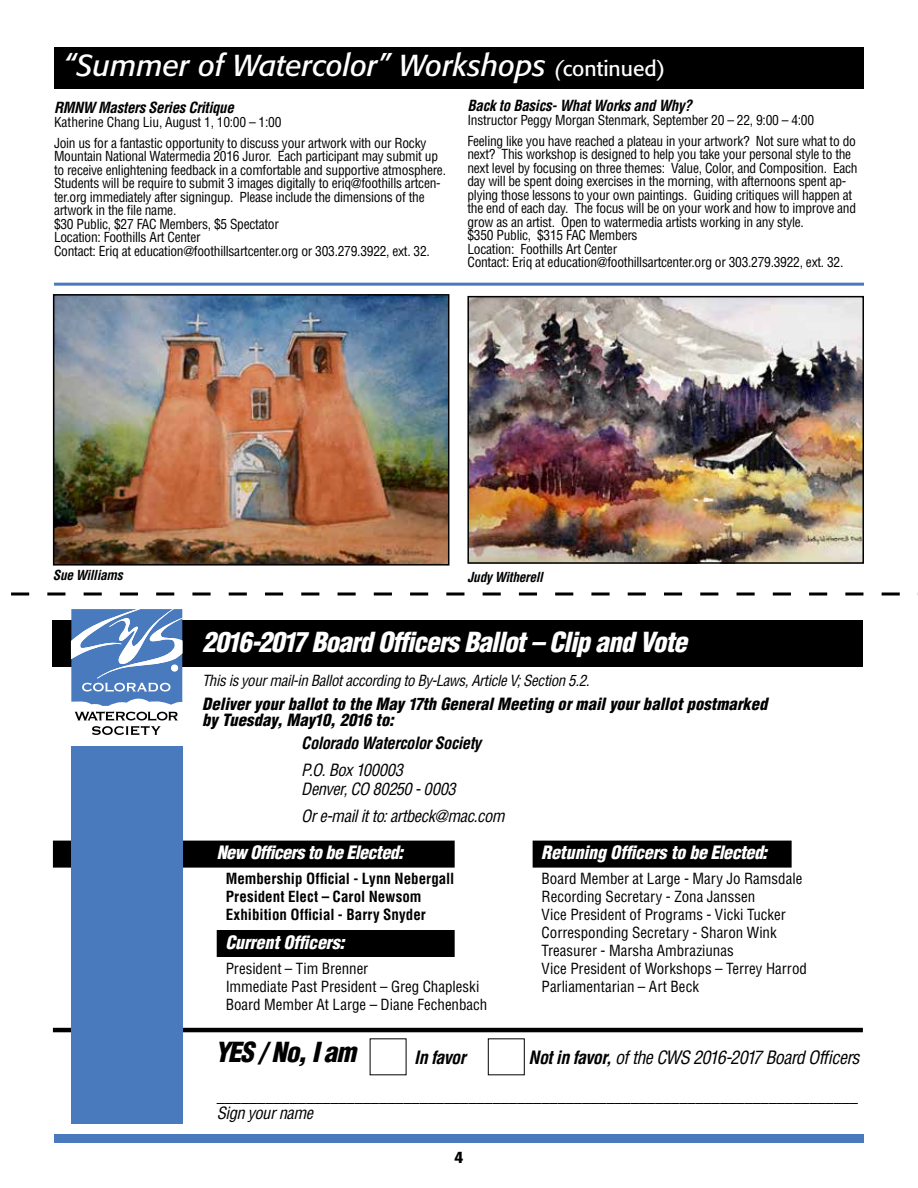
<style>
.page{position:relative;width:918px;height:1188px;background:#fff}
.page>*{position:absolute;margin:0;border:0;box-sizing:border-box;transform-origin:0 0}
.t1{font:italic 30px "Formata";color:#fff}
.t2{font:italic 900 condensed 27px "Helvetica";letter-spacing:-.035em;color:#fff}
.t3{font:italic 900 condensed 27px "Helvetica";letter-spacing:-.035em;color:#000}
.t4{font:italic 900 condensed 18px "Helvetica";letter-spacing:-.025em;color:#fff}
.t5{font:italic condensed 18px "Helvetica";letter-spacing:-.035em;color:#000}
.t6{font:italic 700 condensed 18px "Helvetica";letter-spacing:-.03em;color:#000}
.t7{font:italic 900 condensed 16.5px/16.5px "Helvetica";letter-spacing:.005em;color:#000}
.t8{font:condensed 16.5px "Helvetica";color:#000}
.t9{font:italic condensed 16.5px/19.5px "Helvetica";letter-spacing:-.025em;color:#000}
.t10{font:italic 700 condensed 16.5px "Helvetica";letter-spacing:-.03em;color:#000}
.t11{font:500 16.5px "Formata";color:#000}
.t12{font:condensed 15px/18px "Helvetica";color:#000}
.t13{font:700 condensed 15px/18px "Helvetica";color:#000}
.t14{font:italic condensed 15px "Helvetica";letter-spacing:-.02em;color:#000}
.t15{font:italic 700 condensed 15px "Helvetica";letter-spacing:-.02em;color:#000}
.t16{font:condensed 13.5px/13.5px "Helvetica";letter-spacing:-.02em;color:#000}
.t17{font:italic 700 condensed 13.5px "Helvetica";letter-spacing:-.025em;color:#000}
.s1{font-size:21px}
.s2{font-style:normal;font-size:21px}
.s3{font-weight:700}
</style>
<div class="page">
<div style="left:54px;top:1134px;width:810px;height:9px;background:#487abd"></div>
<svg style="left:11px;top:592px;width:907px;height:4px"></svg>
<div style="left:53px;top:841px;width:402px;height:27px;background:#000"></div>
<div style="left:53px;top:620px;width:810px;height:46px;background:#000"></div>
<svg style="left:71px;top:609px;width:112px;height:126px"></svg>
<div style="left:488px;top:1038px;width:37px;height:37px;border:1px solid #000"></div>
<hr style="left:53px;top:1028px;width:810px;height:4px;background:#000">
<div style="left:71px;top:746px;width:112px;height:378px;background:#487abd"></div>
<div style="left:217px;top:930px;width:238px;height:27px;background:#000"></div>
<div style="left:533px;top:841px;width:259px;height:27px;background:#000"></div>
<div style="left:54px;top:47px;width:810px;height:42px;background:#000"></div>
<hr style="left:54px;top:283px;width:810px;height:3px;background:#487abd">
<img style="left:56px;top:297px;width:390px;height:266px">
<div style="left:53px;top:294px;width:396px;height:272px;border:2px solid #000"></div>
<img style="left:470px;top:299px;width:391px;height:262px">
<div style="left:467px;top:296px;width:397px;height:268px;border:2px solid #000"></div>
<h1 class="t1" style="left:64px;top:47px;width:603px">“Summer of Watercolor” Workshops <span class="s1">(</span><span class="s2">continued)</span></h1>
<p class="t15" style="left:54px;top:98px;width:181px">RMNW Masters Series Critique</p>
<p class="t16" style="left:54px;top:111px;width:374px;line-height:21px">Katherine Chang Liu, August 1, 10:00 – 1:00<br>Join us for a fantastic opportunity to discuss your artwork with our Rocky</p>
<p class="t16" style="left:54px;top:149px;width:394px">Mountain National Watermedia 2016 Juror. Each participant may submit up to receive enlightening feedback in a comfortable and supportive atmosphere.<br>Students will be require to submit 3 images digitally to eriq@foothills artcen&shy;ter.org immediately after signingup. Please include the dimensions of the artwork in the file name.<br>$30 Public, $27 FAC Members, $5 Spectator<br>Location: Foothills Art Center<br>Contact: Eriq at education@foothillsartcenter.org or 303.279.3922, ext. 32.</p>
<p class="t15" style="left:467px;top:97px;width:226px">Back to Basics- What Works and Why?</p>
<p class="t16" style="left:467px;top:109px;width:390px;line-height:21px">Instructor Peggy Morgan Stenmark, September 20 – 22, 9:00 – 4:00<br>Feeling like you have reached a plateau in your artwork? Not sure what to do</p>
<p class="t16" style="left:467px;top:147px;width:392px">next? This workshop is designed to help you take your personal style to the next level by focusing on three themes: Value, Color, and Composition. Each day will be spent doing exercises in the morning, with afternoons spent ap&shy;plying those lessons to your own paintings. Guiding critiques will happen at the end of each day. The focus will be on your work and how to improve and grow as an artist. Open to watermedia artists working in any style.<br>$350 Public, $315 FAC Members<br>Location: Foothills Art Center<br>Contact: Eriq at education@foothillsartcenter.org or 303.279.3922, ext. 32.</p>
<p class="t17" style="left:53px;top:567px;width:71px">Sue Williams</p>
<p class="t17" style="left:467px;top:569px;width:77px">Judy Witherell</p>
<h2 class="t2" style="left:202px;top:626px;width:486px">2016-2017 Board Officers Ballot – Clip and Vote</h2>
<p class="t14" style="left:202px;top:671px;width:389px">This is your mail-in Ballot according to By-Laws, Article V; Section 5.2.</p>
<p class="t7" style="left:202px;top:695px;width:566px">Deliver your ballot to the May 17th General Meeting or mail your ballot postmarked by Tuesday, May10, 2016 to:</p>
<p class="t10" style="left:301px;top:733px;width:181px">Colorado Watercolor Society</p>
<p class="t9" style="left:301px;top:760px;width:156px">P.O. Box 100003<br>Denver, CO 80250 - 0003</p>
<p class="t9" style="left:301px;top:806px;width:205px">Or e-mail it to: artbeck@mac.com</p>
<h3 class="t4" style="left:217px;top:841px;width:188px">New Officers to be Elected:</h3>
<p class="t13" style="left:226px;top:869px;width:230px">Membership Official - Lynn Nebergall<br>President Elect – Carol Newsom<br>Exhibition Official - Barry Snyder</p>
<p class="t12" style="left:226px;top:959px;width:263px">President – Tim Brenner<br>Immediate Past President – Greg Chapleski<br>Board Member At Large – Diane Fechenbach</p>
<h3 class="t4" style="left:541px;top:841px;width:227px">Retuning Officers to be Elected:</h3>
<p class="t12" style="left:542px;top:870px;width:267px">Board Member at Large - Mary Jo Ramsdale Recording Secretary - Zona Janssen<br>Vice President of Programs - Vicki Tucker Corresponding Secretary - Sharon Wink Treasurer - Marsha Ambraziunas<br>Vice President of Workshops – Terrey Harrod Parliamentarian – Art Beck</p>
<h3 class="t4" style="left:225px;top:931px;width:121px">Current Officers:</h3>
<h2 class="t3" style="left:215px;top:1035px;width:143px">YES / No, I am</h2>
<p class="t8" style="left:217px;top:1086px;width:643px">_______________________________________________________________________________</p>
<p class="t9" style="left:217px;top:1103px;width:98px">Sign your name</p>
<h3 class="t6" style="left:414px;top:1046px;width:53px">In favor</h3>
<h3 class="t5" style="left:529px;top:1046px;width:332px"><span class="s3">Not in favor,</span> of the CWS 2016-2017 Board Officers</h3>
<p class="t11" style="left:454px;top:1147px;width:11px">4</p>
</div>
